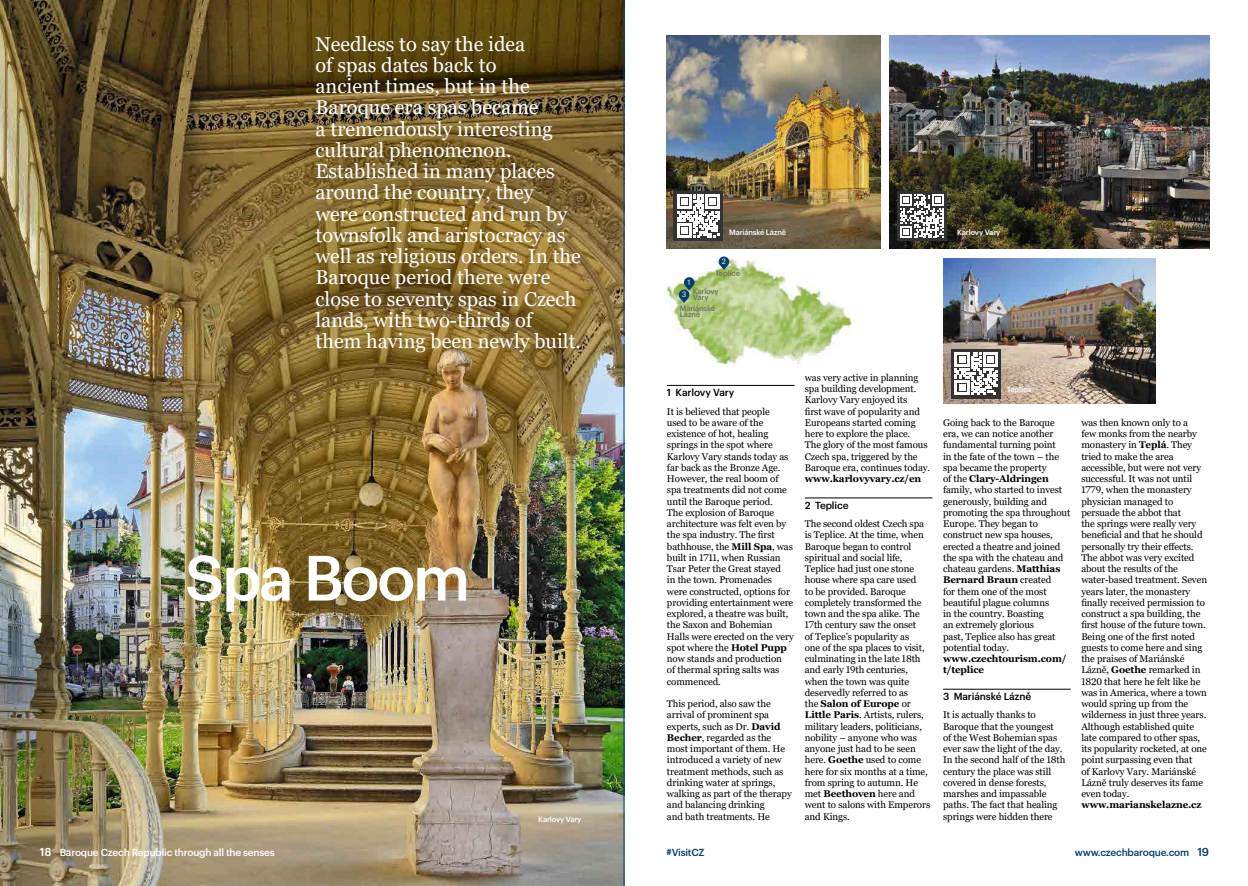
<style>
.page{position:relative;width:1248px;height:886px;background:#fff}
.page>*{position:absolute;margin:0;border:0;box-sizing:border-box;transform-origin:0 0}
._03_Titul_oddilu{font:500 62.5px "Graphik";letter-spacing:-.04em;color:#fff}
._07_Text_vyrazny__Ge{font:20px/21.2px "Georgia";color:#fff}
._14_Doplnkovy_text{font:500 11.25px "Graphik";color:#fff}
._14_Doplnkovy_text-2{font:500 10px "Graphik";letter-spacing:-.02em;color:#fff}
._10_Mezititulek{font:500 10px "Graphik";letter-spacing:-.01em;color:#000}
._14_Doplnkovy_text-3{font:500 10px "Graphik";letter-spacing:-.02em;color:#043e6f}
._08_Text_zakladni_7{font:9.75px/11.2px "Georgia";letter-spacing:-.01em;color:#000}
._08_Text_zakladni_7-2{font:700 9.75px/11.2px "Georgia";letter-spacing:-.01em;color:#000}
._13_Popiska{font:500 7.5px "Graphik";letter-spacing:-.02em;color:#fff}
._13_Popiska-2{font:500 7.5px/5.9px "Graphik";letter-spacing:-.02em;color:#727163}
.t1{font:7.5px "Graphik";color:#fff}
.s1{font-weight:700}
.s2{font-size:11.25px}
</style>
<div class="page">
<img style="left:0;top:0;width:623px;height:886px">
<img style="left:889px;top:35px;width:319px;height:213px">
<img style="left:666px;top:35px;width:214px;height:213px">
<hr style="left:667px;top:385px;width:127px;height:1px;background:#000">
<hr style="left:804px;top:498px;width:128px;height:1px;background:#000">
<hr style="left:943px;top:689px;width:127px;height:1px;background:#000">
<img style="left:943px;top:259px;width:212px;height:144px">
<svg style="left:673px;top:191px;width:50px;height:50px"></svg>
<svg style="left:677px;top:195px;width:42px;height:42px"></svg>
<div style="left:896px;top:191px;width:50px;height:50px;background:#333"></div>
<svg style="left:900px;top:194px;width:44px;height:44px"></svg>
<div style="left:951px;top:349px;width:49px;height:50px;background:#333"></div>
<svg style="left:954px;top:353px;width:43px;height:42px"></svg>
<img style="left:666px;top:258px;width:185px;height:105px">
<svg style="left:718px;top:256px;width:11px;height:14px"></svg>
<svg style="left:678px;top:277px;width:16px;height:26px"></svg>
<hr style="left:623px;top:0;width:1px;height:886px;background:#043e6f">
<p class="_07_Text_vyrazny__Ge" style="left:315px;top:33px;width:267px">Needless to say the idea<br>of spas dates back to<br>ancient times, but in the<br>Baroque era spas became<br>a tremendously interesting cultural phenomenon.<br>Established in many places around the country, they were constructed and run by townsfolk and aristocracy as well as religious orders. In the<br>Baroque period there were close to seventy spas in Czech lands, with two-thirds of them having been newly built.</p>
<p class="_03_Titul_oddilu" style="left:185px;top:530px;width:287px">Spa Boom</p>
<p class="_13_Popiska" style="left:538px;top:814px;width:45px">Karlovy Vary</p>
<p class="_13_Popiska" style="left:729px;top:226px;width:59px">Mariánské Lázně</p>
<p class="_13_Popiska" style="left:957px;top:226px;width:45px">Karlovy Vary</p>
<p class="t1" style="left:721px;top:256px;width:6px">2</p>
<p class="t1" style="left:687px;top:277px;width:4px">1</p>
<p class="_13_Popiska-2" style="left:715px;top:270px;width:26px">Teplice</p>
<p class="t1" style="left:681px;top:289px;width:6px">3</p>
<p class="_13_Popiska-2" style="left:692px;top:288px;width:27px">Karlovy</p>
<p class="_13_Popiska-2" style="left:692px;top:294px;width:17px">Vary</p>
<p class="_13_Popiska-2" style="left:679px;top:305px;width:37px">Mariánské<br>Lázně</p>
<p class="_10_Mezititulek" style="left:667px;top:385px;width:69px">1 Karlovy Vary</p>
<p class="_08_Text_zakladni_7" style="left:667px;top:406px;width:128px">It is believed that people<br>used to be aware of the existence of hot, healing springs in the spot where<br>Karlovy Vary stands today as far back as the Bronze Age.<br>However, the real boom of spa treatments did not come until the Baroque period.<br>The explosion of Baroque architecture was felt even by the spa industry. The first bathhouse, the <span class="s1">Mill Spa</span>, was built in 1711, when Russian<br>Tsar Peter the Great stayed<br>in the town. Promenades were constructed, options for providing entertainment were explored, a theatre was built, the Saxon and Bohemian<br>Halls were erected on the very spot where the <span class="s1">Hotel Pupp </span>now stands and production<br>of thermal spring salts was commenced.</p>
<p class="_08_Text_zakladni_7" style="left:667px;top:698px;width:126px">This period, also saw the arrival of prominent spa experts, such as Dr. <span class="s1">David<br>Becher</span>, regarded as the most important of them. He introduced a variety of new treatment methods, such as drinking water at springs, walking as part of the therapy and balancing drinking<br>and bath treatments. He</p>
<p class="_08_Text_zakladni_7" style="left:804px;top:372px;width:127px">was very active in planning spa building development.<br>Karlovy Vary enjoyed its<br>first wave of popularity and<br>Europeans started coming here to explore the place.<br>The glory of the most famous<br>Czech spa, triggered by the<br>Baroque era, continues today.</p>
<p class="_08_Text_zakladni_7-2" style="left:804px;top:473px;width:118px">www.karlovyvary.cz/en</p>
<p class="_10_Mezititulek" style="left:804px;top:498px;width:45px">2 Teplice</p>
<p class="_08_Text_zakladni_7" style="left:804px;top:518px;width:127px">The second oldest Czech spa is Teplice. At the time, when<br>Baroque began to control spiritual and social life,<br>Teplice had just one stone house where spa care used<br>to be provided. Baroque completely transformed the town and the spa alike. The<br>17th century saw the onset<br>of Teplice’s popularity as<br>one of the spa places to visit, culminating in the late 18th and early 19th centuries, when the town was quite deservedly referred to as<br>the <span class="s1">Salon of Europe</span> or<br><span class="s1">Little Paris</span>. Artists, rulers, military leaders, politicians, nobility – anyone who was anyone just had to be seen here. <span class="s1">Goethe</span> used to come here for six months at a time, from spring to autumn. He met <span class="s1">Beethoven</span> here and went to salons with Emperors and Kings.</p>
<p class="_13_Popiska" style="left:1006px;top:384px;width:26px">Teplice</p>
<p class="_08_Text_zakladni_7" style="left:943px;top:417px;width:129px">Going back to the Baroque era, we can notice another fundamental turning point<br>in the fate of the town – the spa became the property<br>of the <span class="s1">Clary-Aldringen </span>family, who started to invest generously, building and promoting the spa throughout<br>Europe. They began to construct new spa houses, erected a theatre and joined the spa with the chateau and chateau gardens. <span class="s1">Matthias<br>Bernard Braun</span> created<br>for them one of the most beautiful plague columns<br>in the country. Boasting<br>an extremely glorious<br>past, Teplice also has great potential today.</p>
<p class="_08_Text_zakladni_7-2" style="left:943px;top:653px;width:125px">www.czechtourism.com/ t/teplice</p>
<p class="_10_Mezititulek" style="left:943px;top:689px;width:90px">3 Mariánské Lázně</p>
<p class="_08_Text_zakladni_7" style="left:943px;top:709px;width:124px">It is actually thanks to<br>Baroque that the youngest<br>of the West Bohemian spas ever saw the light of the day.<br>In the second half of the 18th century the place was still covered in dense forests, marshes and impassable paths. The fact that healing springs were hidden there</p>
<p class="_08_Text_zakladni_7" style="left:1081px;top:417px;width:127px">was then known only to a<br>few monks from the nearby monastery in <span class="s1">Teplá</span>. They tried to make the area accessible, but were not very successful. It was not until<br>1779, when the monastery physician managed to persuade the abbot that<br>the springs were really very beneficial and that he should personally try their effects.<br>The abbot was very excited about the results of the water-based treatment. Seven years later, the monastery finally received permission to construct a spa building, the first house of the future town.<br>Being one of the first noted guests to come here and sing the praises of Mariánské<br>Lázně, <span class="s1">Goethe</span> remarked in<br>1820 that here he felt like he was in America, where a town would spring up from the wilderness in just three years.<br>Although established quite late compared to other spas, its popularity rocketed, at one point surpassing even that<br>of Karlovy Vary. Mariánské<br>Lázně truly deserves its fame even today.</p>
<p class="_08_Text_zakladni_7-2" style="left:1081px;top:799px;width:122px">www.marianskelazne.cz</p>
<p class="_14_Doplnkovy_text" style="left:40px;top:844px;width:13px">18</p>
<p class="_14_Doplnkovy_text-2" style="left:60px;top:845px;width:216px">Baroque Czech Republic through all the senses</p>
<p class="_14_Doplnkovy_text-3" style="left:666px;top:845px;width:40px">#VisitCZ</p>
<p class="_14_Doplnkovy_text-3" style="left:1074px;top:845px;width:136px">www.czechbaroque.com <span class="s2">19</span></p>
</div>
